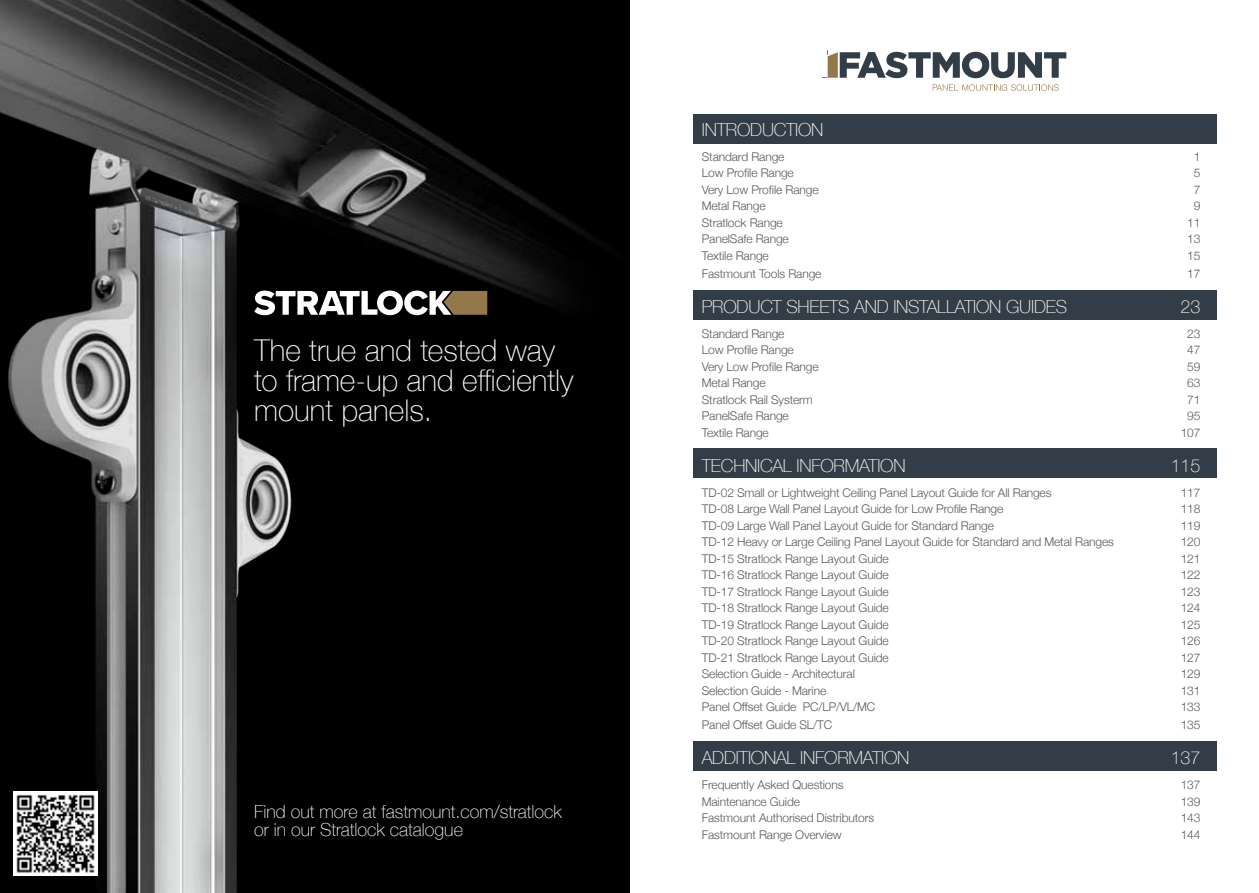
<style>
.page{position:relative;width:1259px;height:893px;background:#fff}
.page>*{position:absolute;margin:0;border:0;box-sizing:border-box;transform-origin:0 0}
.t1{font:100 30px/30px "Helvetica Neue";color:#fff}
.t2{font:100 18px/18px "Helvetica Neue";letter-spacing:-.01em;color:#fff}
.t3{font:300 12px "Helvetica Neue";letter-spacing:-.01em;color:#58595b}
</style>
<div class="page">
<svg style="left:822px;top:50px;width:244px;height:41px"></svg>
<img style="left:0;top:0;width:629px;height:893px">
<div style="left:693px;top:114px;width:523px;height:30px;background:#333d47"></div>
<div style="left:693px;top:290px;width:523px;height:30px;background:#333d47"></div>
<div style="left:693px;top:448px;width:523px;height:30px;background:#333d47"></div>
<div style="left:693px;top:742px;width:523px;height:29px;background:#333d47"></div>
<svg style="left:254px;top:291px;width:233px;height:24px"></svg>
<img style="left:14px;top:792px;width:84px;height:84px">
<h1 class="t1" style="left:254px;top:334px;width:321px">The true and tested way to frame-up and efficiently mount panels.</h1>
<h2 class="t2" style="left:254px;top:802px;width:309px">Find out more at fastmount.com/stratlock or in our Stratlock catalogue</h2>
<h2 class="t2" style="left:702px;top:120px;width:123px">INTRODUCTION</h2>
<p class="t3" style="left:702px;top:147px;width:84px">Standard Range</p>
<p class="t3" style="left:1193px;top:147px;width:8px">1</p>
<p class="t3" style="left:702px;top:163px;width:94px">Low Profile Range</p>
<p class="t3" style="left:1193px;top:163px;width:8px">5</p>
<p class="t3" style="left:702px;top:180px;width:118px">Very Low Profile Range</p>
<p class="t3" style="left:1193px;top:180px;width:8px">7</p>
<p class="t3" style="left:702px;top:196px;width:65px">Metal Range</p>
<p class="t3" style="left:1193px;top:196px;width:8px">9</p>
<p class="t3" style="left:702px;top:213px;width:83px">Stratlock Range</p>
<p class="t3" style="left:1187px;top:213px;width:15px">11</p>
<p class="t3" style="left:702px;top:229px;width:89px">PanelSafe Range</p>
<p class="t3" style="left:1187px;top:229px;width:15px">13</p>
<p class="t3" style="left:702px;top:246px;width:69px">Textile Range</p>
<p class="t3" style="left:1187px;top:246px;width:15px">15</p>
<p class="t3" style="left:702px;top:264px;width:121px">Fastmount Tools Range</p>
<p class="t3" style="left:1187px;top:264px;width:15px">17</p>
<h2 class="t2" style="left:702px;top:297px;width:367px">PRODUCT SHEETS AND INSTALLATION GUIDES</h2>
<h2 class="t2" style="left:1180px;top:297px;width:21px">23</h2>
<p class="t3" style="left:702px;top:324px;width:84px">Standard Range</p>
<p class="t3" style="left:1187px;top:324px;width:15px">23</p>
<p class="t3" style="left:702px;top:340px;width:94px">Low Profile Range</p>
<p class="t3" style="left:1187px;top:340px;width:15px">47</p>
<p class="t3" style="left:702px;top:357px;width:118px">Very Low Profile Range</p>
<p class="t3" style="left:1187px;top:357px;width:15px">59</p>
<p class="t3" style="left:702px;top:373px;width:65px">Metal Range</p>
<p class="t3" style="left:1187px;top:373px;width:15px">63</p>
<p class="t3" style="left:702px;top:390px;width:113px">Stratlock Rail Systerm</p>
<p class="t3" style="left:1187px;top:390px;width:15px">71</p>
<p class="t3" style="left:702px;top:406px;width:89px">PanelSafe Range</p>
<p class="t3" style="left:1187px;top:406px;width:15px">95</p>
<p class="t3" style="left:702px;top:423px;width:69px">Textile Range</p>
<p class="t3" style="left:1180px;top:423px;width:21px">107</p>
<h2 class="t2" style="left:702px;top:456px;width:205px">TECHNICAL INFORMATION</h2>
<h2 class="t2" style="left:1170px;top:456px;width:31px">115</h2>
<p class="t3" style="left:702px;top:483px;width:351px">TD-02 Small or Lightweight Ceiling Panel Layout Guide for All Ranges</p>
<p class="t3" style="left:1180px;top:483px;width:21px">117</p>
<p class="t3" style="left:702px;top:499px;width:303px">TD-08 Large Wall Panel Layout Guide for Low Profile Range</p>
<p class="t3" style="left:1180px;top:499px;width:21px">118</p>
<p class="t3" style="left:702px;top:516px;width:294px">TD-09 Large Wall Panel Layout Guide for Standard Range</p>
<p class="t3" style="left:1180px;top:516px;width:21px">119</p>
<p class="t3" style="left:702px;top:532px;width:414px">TD-12 Heavy or Large Ceiling Panel Layout Guide for Standard and Metal Ranges</p>
<p class="t3" style="left:1180px;top:532px;width:21px">120</p>
<p class="t3" style="left:702px;top:549px;width:188px">TD-15 Stratlock Range Layout Guide</p>
<p class="t3" style="left:1180px;top:549px;width:21px">121</p>
<p class="t3" style="left:702px;top:565px;width:188px">TD-16 Stratlock Range Layout Guide</p>
<p class="t3" style="left:1180px;top:565px;width:21px">122</p>
<p class="t3" style="left:702px;top:582px;width:188px">TD-17 Stratlock Range Layout Guide</p>
<p class="t3" style="left:1180px;top:582px;width:21px">123</p>
<p class="t3" style="left:702px;top:598px;width:188px">TD-18 Stratlock Range Layout Guide</p>
<p class="t3" style="left:1180px;top:598px;width:21px">124</p>
<p class="t3" style="left:702px;top:615px;width:188px">TD-19 Stratlock Range Layout Guide</p>
<p class="t3" style="left:1180px;top:615px;width:21px">125</p>
<p class="t3" style="left:702px;top:631px;width:188px">TD-20 Stratlock Range Layout Guide</p>
<p class="t3" style="left:1180px;top:631px;width:21px">126</p>
<p class="t3" style="left:702px;top:648px;width:188px">TD-21 Stratlock Range Layout Guide</p>
<p class="t3" style="left:1180px;top:648px;width:21px">127</p>
<p class="t3" style="left:702px;top:664px;width:155px">Selection Guide - Architectural</p>
<p class="t3" style="left:1180px;top:664px;width:21px">129</p>
<p class="t3" style="left:702px;top:681px;width:126px">Selection Guide - Marine</p>
<p class="t3" style="left:1180px;top:681px;width:21px">131</p>
<p class="t3" style="left:702px;top:697px;width:175px">Panel Offset Guide PC/LP/VL/MC</p>
<p class="t3" style="left:1180px;top:697px;width:21px">133</p>
<p class="t3" style="left:702px;top:715px;width:132px">Panel Offset Guide SL/TC</p>
<p class="t3" style="left:1180px;top:715px;width:21px">135</p>
<h2 class="t2" style="left:702px;top:748px;width:209px">ADDITIONAL INFORMATION</h2>
<h2 class="t2" style="left:1170px;top:748px;width:31px">137</h2>
<p class="t3" style="left:702px;top:775px;width:143px">Frequently Asked Questions</p>
<p class="t3" style="left:1180px;top:775px;width:21px">137</p>
<p class="t3" style="left:702px;top:792px;width:100px">Maintenance Guide</p>
<p class="t3" style="left:1180px;top:792px;width:21px">139</p>
<p class="t3" style="left:702px;top:808px;width:174px">Fastmount Authorised Distributors</p>
<p class="t3" style="left:1180px;top:808px;width:21px">143</p>
<p class="t3" style="left:702px;top:825px;width:141px">Fastmount Range Overview</p>
<p class="t3" style="left:1180px;top:825px;width:21px">144</p>
</div>
